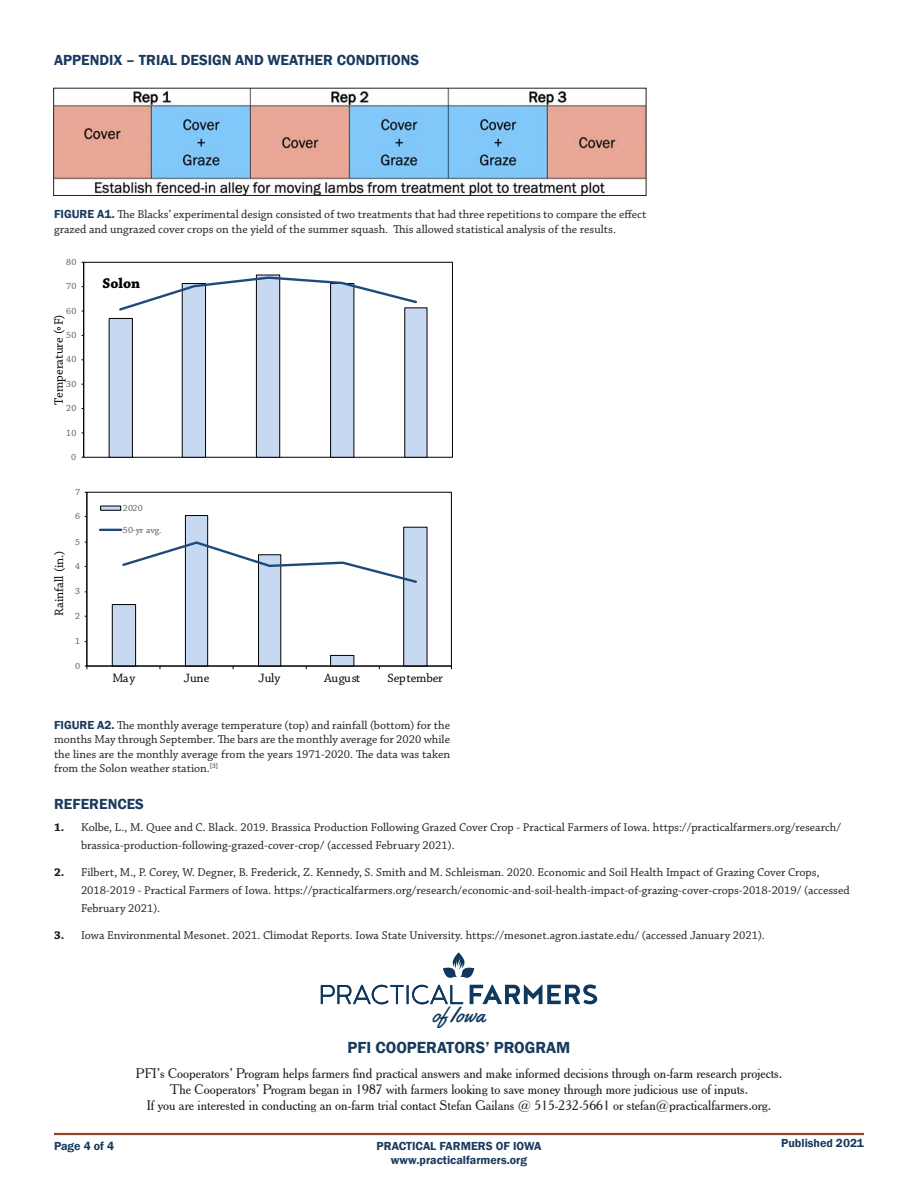
<style>
.page{position:relative;width:918px;height:1188px;background:#fff}
.page>*{position:absolute;margin:0;border:0;box-sizing:border-box;transform-origin:0 0}
.t1{font:21.6px "Yellowtail";color:#0e385d}
.Subhead{font:600 16.5px "Franklin Gothic";color:#183a5f}
.Subhead-2{font:600 15px "Franklin Gothic";color:#183a5f}
.t2{font:700 14.85px "Chaparral Pro";color:#000}
.Subhead-3{font:13.5px/16.2px "Cheltenham BT";color:#231f20;text-align:center}
.t3{font:12.75px "Chaparral Pro";color:#000}
.Subhead-4{font:12px/14.4px "Chaparral Pro";color:#231f20}
.t4{font:600 12px "Franklin Gothic";color:#183a5f}
.t5{font:9.6px "Chaparral Pro";letter-spacing:.03em;color:#595959}
.s1{font-family:"Franklin Gothic";font-weight:600;color:#183a5f}
.s2{font-weight:700}
</style>
<div class="page">
<svg style="left:321px;top:952px;width:276px;height:53px"></svg>
<svg style="left:53px;top:87px;width:594px;height:109px"></svg>
<svg style="left:108px;top:274px;width:320px;height:184px"></svg>
<hr style="left:83px;top:262px;width:1px;height:195px;background:#000">
<svg style="left:117px;top:275px;width:302px;height:37px"></svg>
<div style="left:86px;top:492px;width:366px;height:174px;border:1px solid #000"></div>
<svg style="left:112px;top:515px;width:316px;height:151px"></svg>
<hr style="left:87px;top:492px;width:1px;height:174px;background:#000">
<hr style="left:87px;top:666px;width:364px;height:1px;background:#000">
<svg style="left:120px;top:540px;width:299px;height:45px"></svg>
<hr style="left:101px;top:506px;width:20px;height:4px;background:#c6d9f1">
<div style="left:100px;top:506px;width:21px;height:5px;border:1px solid #000"></div>
<hr style="left:100px;top:529px;width:21px;height:2px;background:#1f497d">
<hr style="left:54px;top:1133px;width:810px;height:2px;background:#92442a">
<p class="Subhead-2" style="left:54px;top:50px;width:367px">APPENDIX – TRIAL DESIGN AND WEATHER CONDITIONS</p>
<p class="Subhead-4" style="left:54px;top:208px;width:594px"><span class="s1">FIGURE A1.</span> The Blacks’ experimental design consisted of two treatments that had three repetitions to compare the effect grazed and ungrazed cover crops on the yield of the summer squash. This allowed statistical analysis of the results.</p>
<p class="t5" style="left:66px;top:257px;width:12px">80</p>
<p class="t5" style="left:66px;top:281px;width:12px">70</p>
<p class="t5" style="left:66px;top:305px;width:12px">60</p>
<p class="t3" style="left:52px;top:405px;width:92px;rotate:-90deg">Temperature ( F)</p>
<p class="t5" style="left:66px;top:330px;width:12px">50</p>
<p class="t5" style="left:66px;top:354px;width:12px">40</p>
<p class="t5" style="left:66px;top:378px;width:12px">30</p>
<p class="t5" style="left:66px;top:403px;width:12px">20</p>
<p class="t5" style="left:66px;top:427px;width:12px">10</p>
<p class="t5" style="left:71px;top:452px;width:6px">0</p>
<p class="t5" style="left:75px;top:487px;width:6px">7</p>
<p class="t5" style="left:75px;top:511px;width:6px">6</p>
<p class="t3" style="left:52px;top:616px;width:67px;rotate:-90deg">Rainfall (in.)</p>
<p class="t5" style="left:75px;top:536px;width:6px">5</p>
<p class="t5" style="left:75px;top:561px;width:6px">4</p>
<p class="t5" style="left:75px;top:586px;width:6px">3</p>
<p class="t5" style="left:75px;top:611px;width:6px">2</p>
<p class="t5" style="left:75px;top:636px;width:6px">1</p>
<p class="t5" style="left:75px;top:660px;width:6px">0</p>
<p class="t2" style="left:103px;top:275px;width:39px">Solon</p>
<p class="t5" style="left:123px;top:502px;width:21px">2020</p>
<p class="t5" style="left:123px;top:525px;width:40px">50-yr avg.</p>
<p class="t3" style="left:112px;top:671px;width:24px">May</p>
<p class="t3" style="left:184px;top:671px;width:27px">June</p>
<p class="t3" style="left:259px;top:671px;width:23px">July</p>
<p class="t3" style="left:324px;top:671px;width:38px">August</p>
<p class="t3" style="left:387px;top:671px;width:57px">September</p>
<p class="Subhead-4" style="left:54px;top:718px;width:398px;text-align:justify"><span class="s1">FIGURE A2.</span> The monthly average temperature (top) and rainfall (bottom) for the months May through September. The bars are the monthly average for 2020 while the lines are the monthly average from the years 1971-2020. The data was taken from the Solon weather station.<sup>[3]</sup></p>
<p class="Subhead-2" style="left:54px;top:794px;width:92px">REFERENCES</p>
<p class="Subhead-4" style="left:81px;top:819px;width:762px;line-height:18px;text-indent:-27px"><span class="s2">1.</span> Kolbe, L., M. Quee and C. Black. 2019. Brassica Production Following Grazed Cover Crop - Practical Farmers of Iowa. https://practicalfarmers.org/research/ brassica-production-following-grazed-cover-crop/ (accessed February 2021).</p>
<p class="Subhead-4" style="left:81px;top:864px;width:770px;line-height:18px;text-indent:-27px"><span class="s2">2.</span> Filbert, M., P. Corey, W. Degner, B. Frederick, Z. Kennedy, S. Smith and M. Schleisman. 2020. Economic and Soil Health Impact of Grazing Cover Crops,<br>2018-2019 - Practical Farmers of Iowa. https://practicalfarmers.org/research/economic-and-soil-health-impact-of-grazing-cover-crops-2018-2019/ (accessed<br>February 2021).</p>
<p class="Subhead-4" style="left:54px;top:928px;width:712px"><span class="s2">3.</span> Iowa Environmental Mesonet. 2021. Climodat Reports. Iowa State University. https://mesonet.agron.iastate.edu/ (accessed January 2021).</p>
<p class="t1" style="left:432px;top:1001px;width:54px">awo Ifo</p>
<p class="Subhead" style="left:347px;top:1037px;width:225px">PFI COOPERATORS’ PROGRAM</p>
<p class="Subhead-3" style="left:136px;top:1065px;width:648px">PFI’s Cooperators’ Program helps farmers find practical answers and make informed decisions through on-farm research projects.<br>The Cooperators’ Program began in 1987 with farmers looking to save money through more judicious use of inputs.<br>If you are interested in conducting an on-farm trial contact Stefan Gailans @ 515-232-5661 or stefan@practicalfarmers.org.</p>
<p class="t4" style="left:54px;top:1139px;width:62px">Page 4 of 4</p>
<p class="t4" style="left:377px;top:1139px;width:166px">PRACTICAL FARMERS OF IOWA</p>
<p class="t4" style="left:781px;top:1136px;width:84px">Published 2021</p>
<p class="t4" style="left:391px;top:1153px;width:138px">www.practicalfarmers.org</p>
</div>
